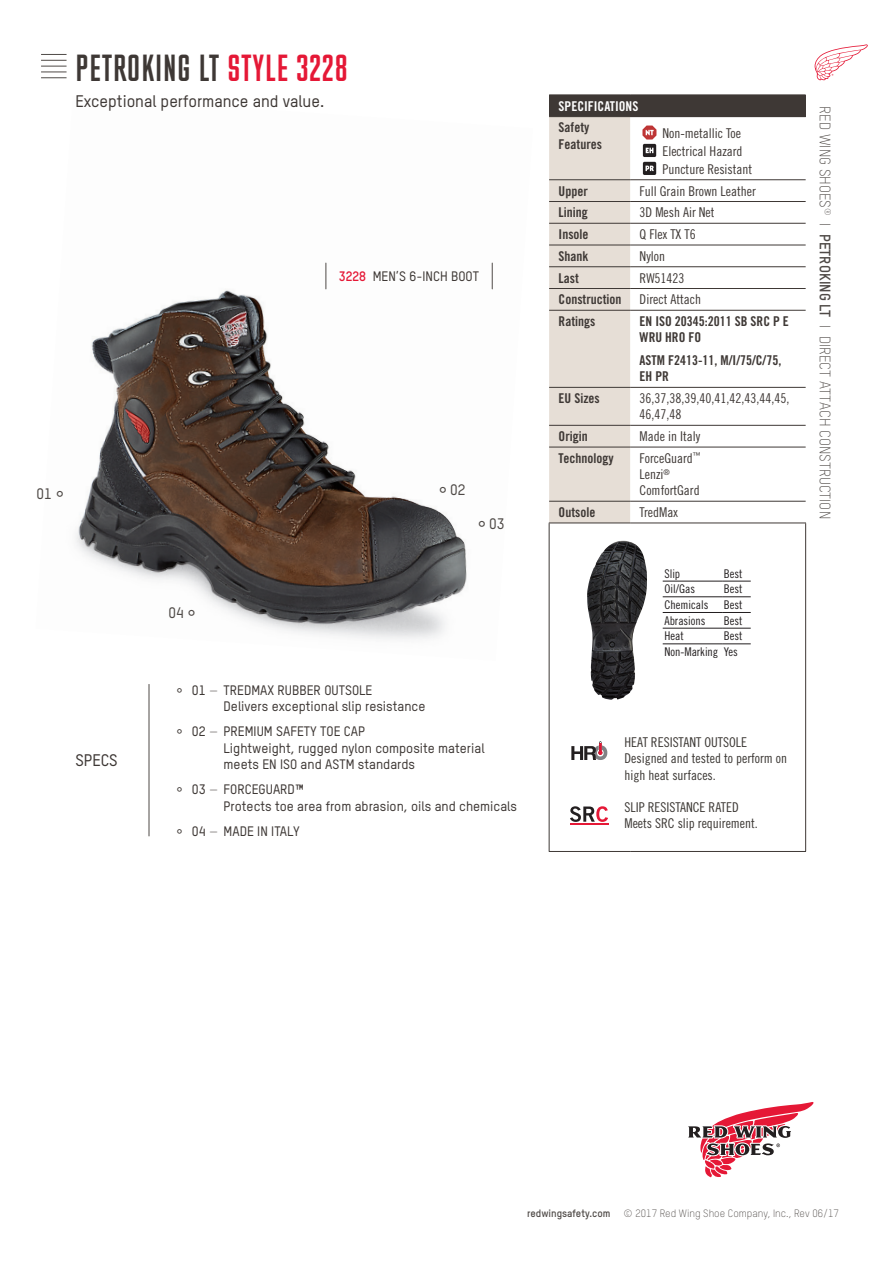
<style>
.page{position:relative;width:893px;height:1263px;background:#fff}
.page>*{position:absolute;margin:0;border:0;box-sizing:border-box;transform-origin:0 0}
.t1{font:36px "M Fred";letter-spacing:.02em;color:#3e3835}
.t2{font:500 16.5px "TSTAR";color:#3e3835}
.t3{font:300 15px "TSTAR";color:#4f4a47}
.t4{font:500 15px "TSTAR";color:#4f4a47}
.t5{font:500 13.5px/16.2px "TSTAR";color:#3e3835}
.MSTR-FW-ProductInfo{font:13.5px/16.2px "Trade Gothic LT Std Cn 18";color:#3e3835}
.MSTR-FW-ProductInfo-2{font:13.5px/16.2px "Trade Gothic LT Std Bd Cn 20";color:#3e3835}
.t6{font:13.5px/16.2px "Trade Gothic LT Std Cn 18";color:#3b3733}
.MSTR-FW-ProductInfo-3{font:13.5px "Trade Gothic LT Std Bd Cn 20";color:#fff}
.t7{font:12px/15.8px "Trade Gothic LT Std Cn 18";color:#231f20}
.t8{font:300 10.5px "TSTAR";color:#4f4a47}
.s1{color:#e51836}
.s2{font-weight:700;color:#e51836}
.s3{font-weight:400;font-size:24px}
.s4{font-weight:400;font-size:18px}
.s5{font-weight:700}
</style>
<div class="page">
<img style="left:75px;top:262px;width:418px;height:378px">
<img style="left:80px;top:294px;width:388px;height:328px">
<svg style="left:41px;top:54px;width:26px;height:24px"></svg>
<hr style="left:149px;top:684px;width:1px;height:152px;background:#4f4a47">
<div style="left:549px;top:95px;width:257px;height:22px;background:#3e3835"></div>
<div style="left:549px;top:117px;width:81px;height:406px;background:#e6ded6"></div>
<hr style="left:549px;top:179px;width:81px;height:1px;background:#3e3835">
<hr style="left:630px;top:179px;width:176px;height:1px;background:#3e3835">
<hr style="left:549px;top:201px;width:81px;height:1px;background:#3e3835">
<hr style="left:630px;top:201px;width:176px;height:1px;background:#3e3835">
<hr style="left:549px;top:223px;width:81px;height:1px;background:#3e3835">
<hr style="left:630px;top:223px;width:176px;height:1px;background:#3e3835">
<hr style="left:549px;top:245px;width:81px;height:1px;background:#3e3835">
<hr style="left:630px;top:245px;width:176px;height:1px;background:#3e3835">
<hr style="left:549px;top:266px;width:81px;height:1px;background:#3e3835">
<hr style="left:630px;top:266px;width:176px;height:1px;background:#3e3835">
<hr style="left:549px;top:288px;width:81px;height:1px;background:#3e3835">
<hr style="left:630px;top:288px;width:176px;height:1px;background:#3e3835">
<hr style="left:549px;top:310px;width:81px;height:1px;background:#3e3835">
<hr style="left:630px;top:310px;width:176px;height:1px;background:#3e3835">
<hr style="left:549px;top:387px;width:81px;height:1px;background:#3e3835">
<hr style="left:630px;top:387px;width:176px;height:1px;background:#3e3835">
<hr style="left:549px;top:425px;width:81px;height:1px;background:#3e3835">
<hr style="left:630px;top:425px;width:176px;height:1px;background:#3e3835">
<hr style="left:549px;top:447px;width:81px;height:1px;background:#3e3835">
<hr style="left:630px;top:447px;width:176px;height:1px;background:#3e3835">
<hr style="left:549px;top:501px;width:81px;height:1px;background:#3e3835">
<hr style="left:630px;top:501px;width:176px;height:1px;background:#3e3835">
<hr style="left:549px;top:523px;width:81px;height:1px;background:#3e3835">
<hr style="left:549px;top:523px;width:1px;height:328px;background:#3e3835">
<hr style="left:630px;top:523px;width:176px;height:1px;background:#3e3835">
<hr style="left:805px;top:523px;width:1px;height:328px;background:#3e3835">
<hr style="left:549px;top:851px;width:81px;height:1px;background:#3e3835">
<hr style="left:630px;top:851px;width:176px;height:1px;background:#3e3835">
<svg style="left:642px;top:126px;width:14px;height:14px"></svg>
<svg style="left:643px;top:144px;width:13px;height:13px"></svg>
<svg style="left:646px;top:148px;width:7px;height:5px"></svg>
<div style="left:643px;top:162px;width:13px;height:13px;background:#231f20;border-radius:2px"></div>
<svg style="left:645px;top:166px;width:9px;height:5px"></svg>
<img style="left:587px;top:540px;width:60px;height:160px">
<hr style="left:663px;top:581px;width:59px;height:1px;background:#231f20">
<svg style="left:722px;top:581px;width:29px;height:1px"></svg>
<hr style="left:663px;top:596px;width:59px;height:1px;background:#231f20">
<svg style="left:722px;top:596px;width:29px;height:1px"></svg>
<hr style="left:663px;top:612px;width:59px;height:1px;background:#231f20">
<svg style="left:722px;top:612px;width:29px;height:1px"></svg>
<hr style="left:663px;top:628px;width:59px;height:1px;background:#231f20">
<svg style="left:722px;top:628px;width:29px;height:1px"></svg>
<hr style="left:663px;top:643px;width:59px;height:1px;background:#231f20">
<svg style="left:722px;top:643px;width:29px;height:1px"></svg>
<svg style="left:325px;top:263px;width:1px;height:26px"></svg>
<svg style="left:492px;top:263px;width:1px;height:26px"></svg>
<svg style="left:570px;top:806px;width:38px;height:16px"></svg>
<hr style="left:570px;top:823px;width:38px;height:2px;background:#e51836">
<svg style="left:571px;top:741px;width:36px;height:19px"></svg>
<svg style="left:688px;top:1102px;width:126px;height:76px"></svg>
<svg style="left:815px;top:44px;width:53px;height:36px"></svg>
<h1 class="t1" style="left:75px;top:49px;width:274px">PETROKING LT <span class="s1">STYLE 3228</span></h1>
<p class="t2" style="left:75px;top:91px;width:250px">Exceptional performance and value.</p>
<p class="t5" style="left:339px;top:268px;width:142px"><span class="s2">3228</span> MEN’S 6-INCH BOOT</p>
<p class="t4" style="left:37px;top:484px;width:29px">01 <span class="s3">°</span></p>
<p class="t2" style="left:75px;top:750px;width:44px">SPECS</p>
<p class="t4" style="left:168px;top:604px;width:29px">04 <span class="s3">°</span></p>
<p class="t4" style="left:439px;top:481px;width:28px"><span class="s3">°</span>02</p>
<p class="t4" style="left:478px;top:515px;width:28px"><span class="s3">°</span>03</p>
<p class="t5" style="left:224px;top:681px;width:203px;text-indent:-47px"><span class="s4">°</span> 01 <sup>_</sup> TREDMAX RUBBER OUTSOLE<br>Delivers exceptional slip resistance</p>
<p class="t5" style="left:224px;top:723px;width:262px;text-indent:-47px"><span class="s4">°</span> 02 <sup>_</sup> PREMIUM SAFETY TOE CAP<br>Lightweight, rugged nylon composite material meets EN ISO and ASTM standards</p>
<p class="t5" style="left:224px;top:781px;width:295px;text-indent:-47px"><span class="s4">°</span> 03 <sup>_</sup> FORCEGUARD™<br>Protects toe area from abrasion, oils and chemicals</p>
<p class="t5" style="left:176px;top:823px;width:125px"><span class="s4">°</span> 04 <sup>_</sup> MADE IN ITALY</p>
<p class="MSTR-FW-ProductInfo-3" style="left:559px;top:98px;width:81px">SPECIFICATIONS</p>
<p class="MSTR-FW-ProductInfo-2" style="left:559px;top:119px;width:45px">Safety<br>Features</p>
<p class="MSTR-FW-ProductInfo" style="left:662px;top:125px;width:80px">Non-metallic Toe</p>
<p class="MSTR-FW-ProductInfo" style="left:662px;top:143px;width:82px">Electrical Hazard</p>
<p class="MSTR-FW-ProductInfo" style="left:662px;top:161px;width:91px">Puncture Resistant</p>
<p class="MSTR-FW-ProductInfo-2" style="left:559px;top:182px;width:31px">Upper</p>
<p class="MSTR-FW-ProductInfo" style="left:640px;top:182px;width:118px">Full Grain Brown Leather</p>
<p class="MSTR-FW-ProductInfo-2" style="left:559px;top:204px;width:31px">Lining</p>
<p class="MSTR-FW-ProductInfo" style="left:640px;top:204px;width:76px">3D Mesh Air Net</p>
<p class="MSTR-FW-ProductInfo-2" style="left:559px;top:226px;width:31px">Insole</p>
<p class="MSTR-FW-ProductInfo" style="left:640px;top:226px;width:58px">Q Flex TX T6</p>
<p class="MSTR-FW-ProductInfo-2" style="left:559px;top:248px;width:31px">Shank</p>
<p class="MSTR-FW-ProductInfo" style="left:640px;top:248px;width:27px">Nylon</p>
<p class="MSTR-FW-ProductInfo-2" style="left:559px;top:269px;width:22px">Last</p>
<p class="MSTR-FW-ProductInfo" style="left:640px;top:269px;width:46px">RW51423</p>
<p class="MSTR-FW-ProductInfo-2" style="left:559px;top:291px;width:64px">Construction</p>
<p class="MSTR-FW-ProductInfo" style="left:640px;top:291px;width:63px">Direct Attach</p>
<p class="MSTR-FW-ProductInfo-2" style="left:559px;top:313px;width:38px">Ratings</p>
<p class="MSTR-FW-ProductInfo-2" style="left:640px;top:313px;width:151px">EN ISO 20345:2011 SB SRC P E<br>WRU HRO FO</p>
<p class="MSTR-FW-ProductInfo-2" style="left:640px;top:352px;width:143px">ASTM F2413-11, M/I/75/C/75,<br>EH PR</p>
<p class="MSTR-FW-ProductInfo-2" style="left:559px;top:390px;width:43px">EU Sizes</p>
<p class="MSTR-FW-ProductInfo" style="left:640px;top:390px;width:151px">36,37,38,39,40,41,42,43,44,45,<br>46,47,48</p>
<p class="MSTR-FW-ProductInfo-2" style="left:559px;top:428px;width:31px">Origin</p>
<p class="MSTR-FW-ProductInfo" style="left:640px;top:428px;width:62px">Made in Italy</p>
<p class="MSTR-FW-ProductInfo-2" style="left:559px;top:450px;width:56px">Technology</p>
<p class="MSTR-FW-ProductInfo" style="left:640px;top:450px;width:63px">ForceGuard<sup>™</sup></p>
<p class="MSTR-FW-ProductInfo" style="left:640px;top:466px;width:32px">Lenzi<sup>®</sup></p>
<p class="MSTR-FW-ProductInfo" style="left:640px;top:482px;width:62px">ComfortGard</p>
<p class="MSTR-FW-ProductInfo-2" style="left:559px;top:504px;width:38px">Outsole</p>
<p class="MSTR-FW-ProductInfo" style="left:640px;top:504px;width:40px">TredMax</p>
<p class="t7" style="left:664px;top:565px;width:17px">Slip</p>
<p class="t7" style="left:724px;top:565px;width:20px">Best</p>
<p class="t7" style="left:664px;top:581px;width:32px">Oil/Gas</p>
<p class="t7" style="left:724px;top:581px;width:20px">Best</p>
<p class="t7" style="left:664px;top:597px;width:45px">Chemicals</p>
<p class="t7" style="left:724px;top:597px;width:20px">Best</p>
<p class="t7" style="left:664px;top:612px;width:43px">Abrasions</p>
<p class="t7" style="left:724px;top:612px;width:20px">Best</p>
<p class="t7" style="left:664px;top:628px;width:21px">Heat</p>
<p class="t7" style="left:664px;top:628px;width:80px;text-indent:59px">Best<br>Non-Marking Yes</p>
<p class="t3" style="left:834px;top:106px;width:414px;rotate:90deg">RED WING SHOES<sup>®</sup> I <span class="s5">PETROKING LT</span> I DIRECT ATTACH CONSTRUCTION</p>
<p class="t6" style="left:624px;top:734px;width:164px">HEAT RESISTANT OUTSOLE<br>Designed and tested to perform on high heat surfaces.</p>
<p class="t6" style="left:624px;top:799px;width:135px">SLIP RESISTANCE RATED<br>Meets SRC slip requirement.</p>
<p class="t8" style="left:527px;top:1207px;width:313px"><span class="s5">redwingsafety.com</span> © 2017 Red Wing Shoe Company, Inc., Rev 06/17</p>
</div>
